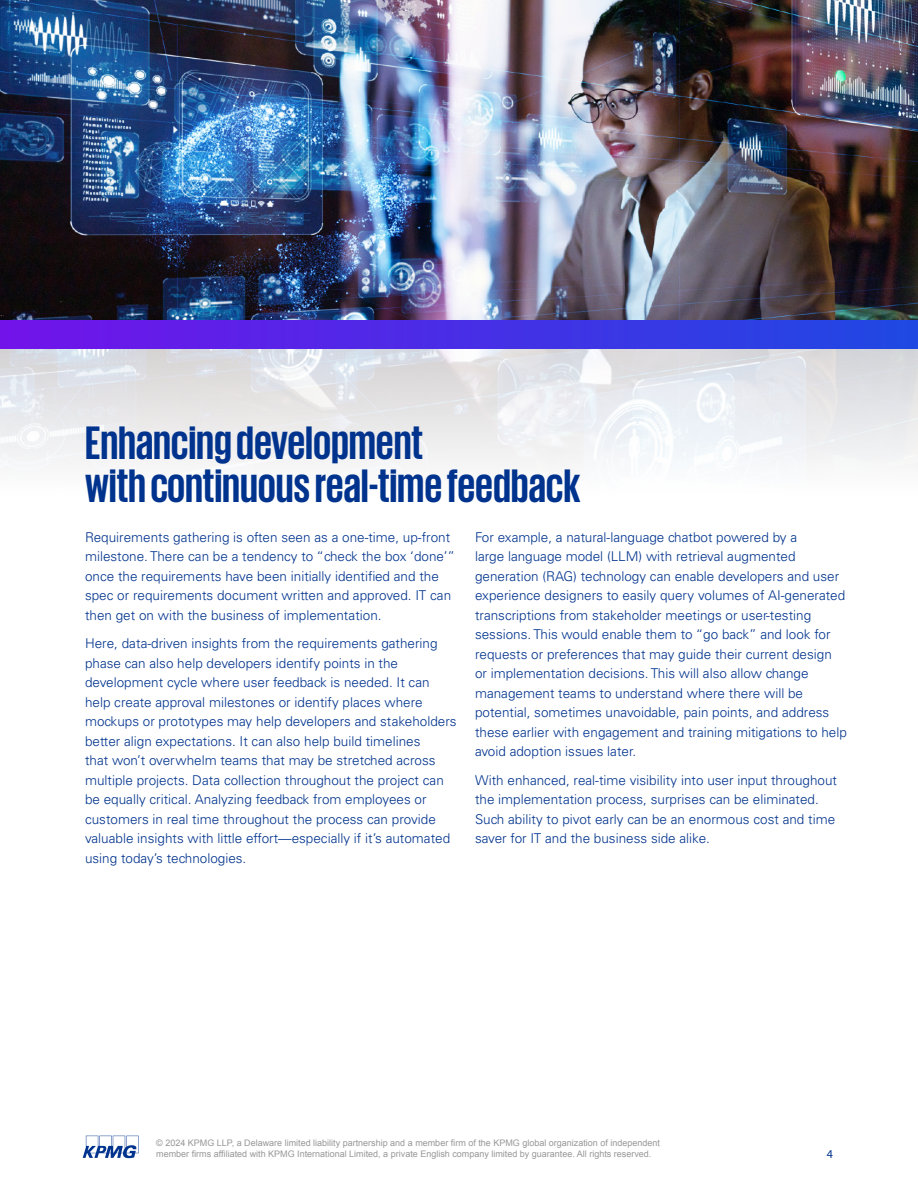
<style>
.page{position:relative;width:918px;height:1188px;background:#fff}
.page>*{position:absolute;margin:0;border:0;box-sizing:border-box;transform-origin:0 0}
.t1{font:700 48px/43.5px "KPMG";color:#00338d}
.t2{font:300 13.5px/19.5px "Univers LT Std";color:#00338d}
.t3{font:12px "Myriad Pro";color:#00338d}
.t4{font:9px/10.8px "Arial";color:#989898}
</style>
<div class="page">
<img style="left:0;top:348px;width:918px;height:115px">
<svg style="left:83px;top:1136px;width:56px;height:22px"></svg>
<img style="left:0;top:0;width:918px;height:320px">
<div style="left:0;top:320px;width:918px;height:28px;background:linear-gradient(to right,#7213ea,#1f49e2)"></div>
<h1 class="t1" style="left:85px;top:419px;width:497px">Enhancing development<br>with continuous real-time feedback</h1>
<p class="t2" style="left:85px;top:527px;width:371px">Requirements gathering is often seen as a one-time, up-front milestone. There can be a tendency to “check the box ‘done’” once the requirements have been initially identified and the spec or requirements document written and approved. IT can then get on with the business of implementation.</p>
<p class="t2" style="left:85px;top:634px;width:373px">Here, data-driven insights from the requirements gathering phase can also help developers identify points in the development cycle where user feedback is needed. It can help create approval milestones or identify places where mockups or prototypes may help developers and stakeholders better align expectations. It can also help build timelines<br>that won’t overwhelm teams that may be stretched across multiple projects. Data collection throughout the project can be equally critical. Analyzing feedback from employees or customers in real time throughout the process can provide valuable insights with little effort—especially if it’s automated using today’s technologies.</p>
<p class="t2" style="left:475px;top:527px;width:373px">For example, a natural-language chatbot powered by a<br>large language model (LLM) with retrieval augmented generation (RAG) technology can enable developers and user experience designers to easily query volumes of AI-generated transcriptions from stakeholder meetings or user-testing sessions. This would enable them to “go back” and look for requests or preferences that may guide their current design or implementation decisions. This will also allow change management teams to understand where there will be potential, sometimes unavoidable, pain points, and address these earlier with engagement and training mitigations to help avoid adoption issues later.</p>
<p class="t2" style="left:475px;top:770px;width:364px">With enhanced, real-time visibility into user input throughout the implementation process, surprises can be eliminated.<br>Such ability to pivot early can be an enormous cost and time saver for IT and the business side alike.</p>
<p class="t4" style="left:156px;top:1138px;width:505px">© 2024 KPMG LLP, a Delaware limited liability partnership and a member firm of the KPMG global organization of independent member firms affiliated with KPMG International Limited, a private English company limited by guarantee. All rights reserved.</p>
<p class="t3" style="left:827px;top:1147px;width:8px">4</p>
</div>
